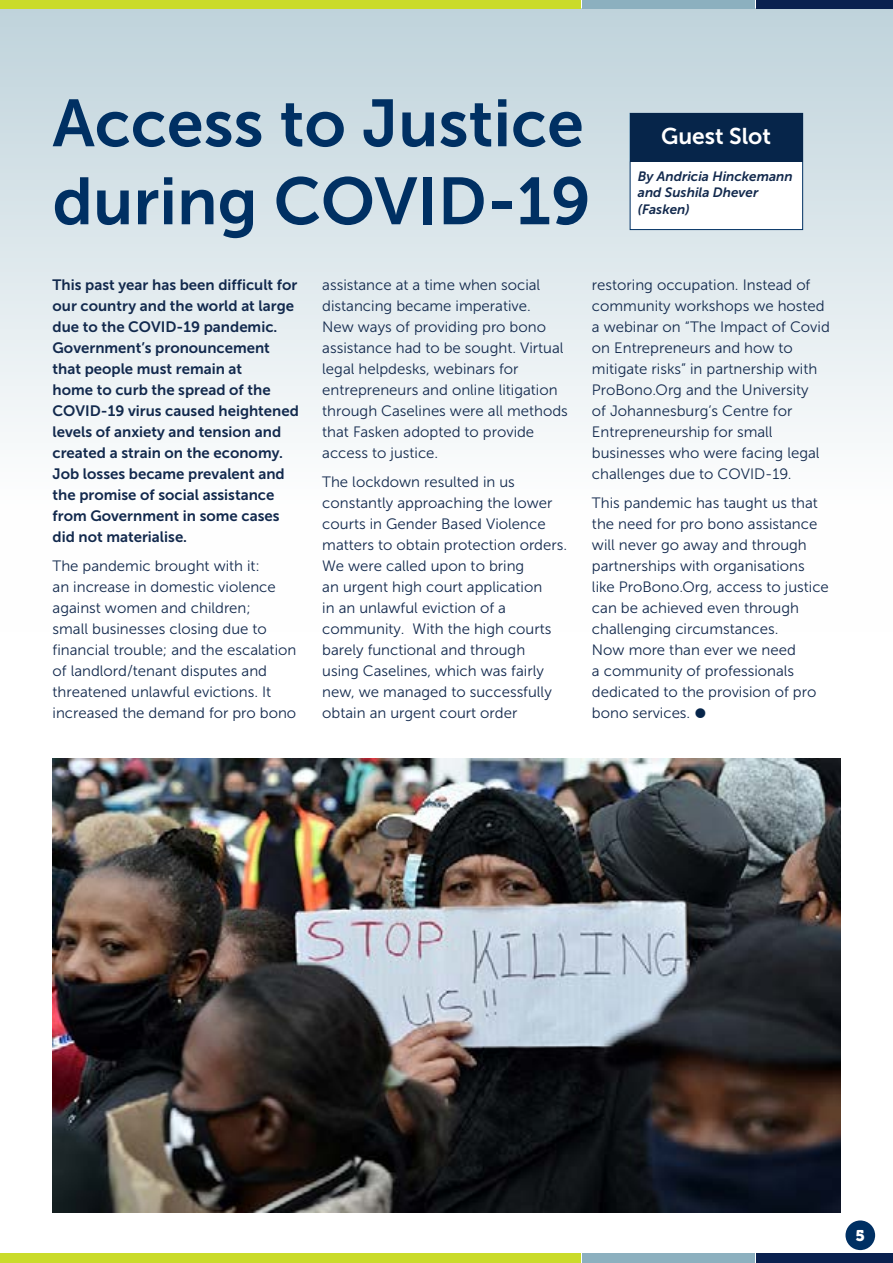
<style>
.page{position:relative;width:893px;height:1263px;background:#fff}
.page>*{position:absolute;margin:0;border:0;box-sizing:border-box;transform-origin:0 0}
.t1{font:66.15px/78px "Museo Sans 700";color:#003063}
.t2{font:22.8px "Museo Sans 700";color:#fff}
.t3{font:15.45px "Museo 900";color:#fff}
.t4{font:15px/21px "Museo Sans 300";color:#12294d}
.t5{font:15px/21px "Museo Sans 700";color:#12294d}
.t6{font:italic 13.5px/16.5px "Museo Sans 700";color:#12294d}
</style>
<div class="page">
<div style="left:0;top:8px;width:893px;height:623px;background:linear-gradient(to bottom,#c1d4dc,#fff)"></div>
<div style="left:0;top:0;width:580px;height:8px;background:#cadb2a"></div>
<div style="left:757px;top:0;width:136px;height:8px;background:#0a214f"></div>
<div style="left:583px;top:0;width:172px;height:8px;background:#8cb0bf"></div>
<div style="left:0;top:1254px;width:580px;height:9px;background:#cadb2a"></div>
<div style="left:757px;top:1254px;width:136px;height:9px;background:#0a214f"></div>
<div style="left:583px;top:1254px;width:172px;height:9px;background:#8cb0bf"></div>
<div style="left:845px;top:1220px;width:30px;height:30px;background:#003063;border-radius:50%"></div>
<div style="left:630px;top:113px;width:173px;height:117px;background:#fff;border:1px solid #003063"></div>
<div style="left:630px;top:113px;width:172px;height:48px;background:#06254a"></div>
<img style="left:53px;top:758px;width:787px;height:455px">
<h1 class="t1" style="left:53px;top:84px;width:540px">Access to Justice during COVID-19</h1>
<h2 class="t2" style="left:661px;top:123px;width:112px">Guest Slot</h2>
<p class="t6" style="left:638px;top:168px;width:157px">By Andricia Hinckemann and Sushila Dhever (Fasken)</p>
<p class="t5" style="left:53px;top:274px;width:248px">This past year has been difficult for our country and the world at large due to the COVID-19 pandemic.<br>Government’s pronouncement that people must remain at<br>home to curb the spread of the<br>COVID-19 virus caused heightened levels of anxiety and tension and created a strain on the economy.<br>Job losses became prevalent and the promise of social assistance from Government in some cases did not materialise.</p>
<p class="t4" style="left:53px;top:556px;width:245px">The pandemic brought with it:<br>an increase in domestic violence against women and children;<br>small businesses closing due to financial trouble; and the escalation of landlord/tenant disputes and threatened unlawful evictions. It increased the demand for pro bono</p>
<p class="t4" style="left:322px;top:274px;width:247px">assistance at a time when social distancing became imperative.<br>New ways of providing pro bono assistance had to be sought. Virtual legal helpdesks, webinars for entrepreneurs and online litigation through Caselines were all methods that Fasken adopted to provide access to justice.</p>
<p class="t4" style="left:322px;top:472px;width:246px">The lockdown resulted in us constantly approaching the lower courts in Gender Based Violence matters to obtain protection orders.<br>We were called upon to bring<br>an urgent high court application<br>in an unlawful eviction of a community. With the high courts barely functional and through<br>using Caselines, which was fairly new, we managed to successfully obtain an urgent court order</p>
<p class="t4" style="left:592px;top:274px;width:239px">restoring occupation. Instead of community workshops we hosted a webinar on “The Impact of Covid on Entrepreneurs and how to mitigate risks” in partnership with<br>ProBono.Org and the University<br>of Johannesburg’s Centre for<br>Entrepreneurship for small businesses who were facing legal challenges due to COVID-19.</p>
<p class="t4" style="left:592px;top:493px;width:238px">This pandemic has taught us that the need for pro bono assistance will never go away and through partnerships with organisations like ProBono.Org, access to justice can be achieved even through challenging circumstances.<br>Now more than ever we need<br>a community of professionals dedicated to the provision of pro bono services.</p>
<p class="t3" style="left:855px;top:1226px;width:11px">5</p>
</div>
